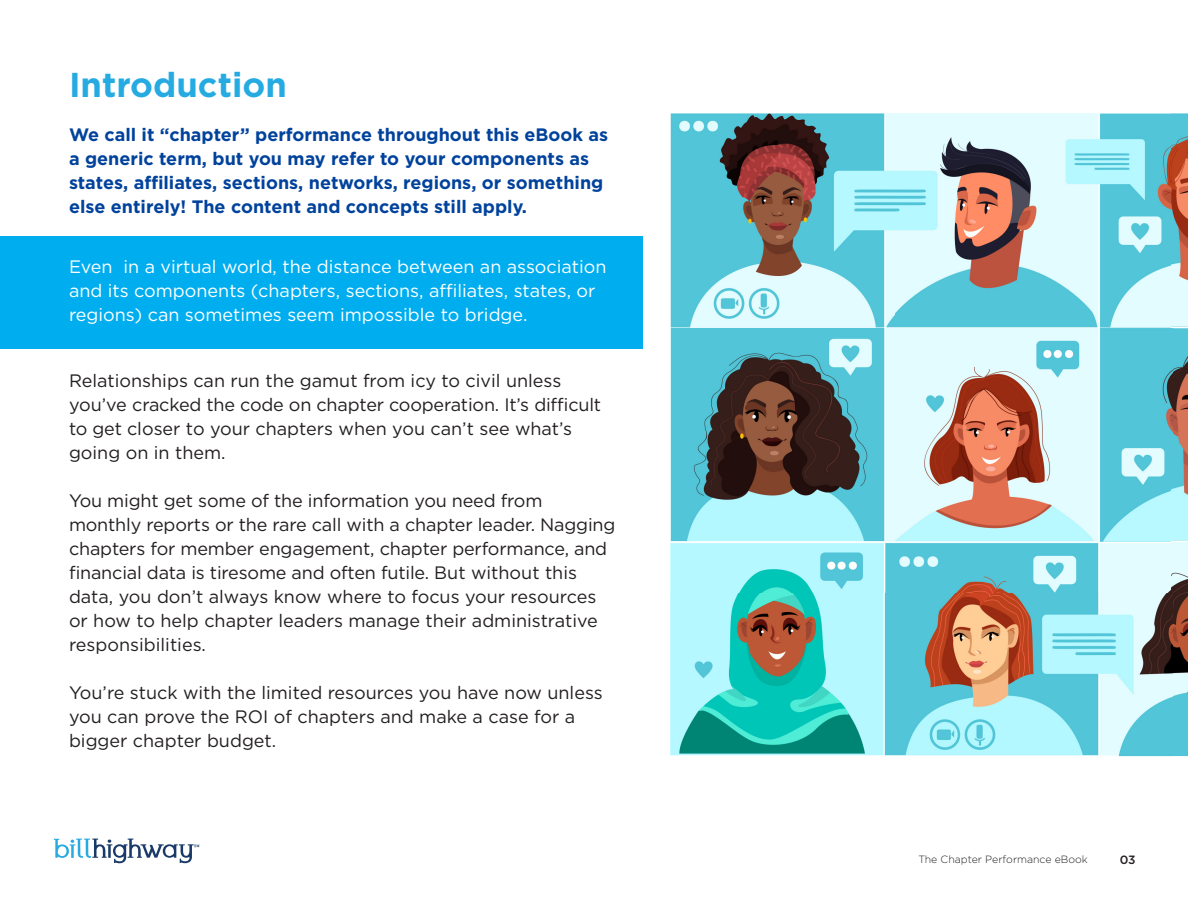
<style>
.page{position:relative;width:1188px;height:918px;background:#fff}
.page>*{position:absolute;margin:0;border:0;box-sizing:border-box;transform-origin:0 0}
.t1{font:700 34.5px "Gotham";color:#25abe2}
.t2{font:18px/24px "Gotham";letter-spacing:-.01em;color:#231f20}
.t3{font:700 18px/24px "Gotham";color:#00429c}
.t4{font:18px/24px "Gotham";color:#fff}
.t5{font:500 12px "Gotham";color:#231f20}
.t6{font:300 10.5px "Gotham";color:#231f20}
</style>
<div class="page">
<div style="left:0;top:236px;width:643px;height:112px;background:#00aeef"></div>
<img style="left:670px;top:113px;width:518px;height:644px">
<svg style="left:54px;top:839px;width:145px;height:24px"></svg>
<p class="t1" style="left:69px;top:62px;width:219px">Introduction</p>
<p class="t3" style="left:69px;top:122px;width:541px">We call it “chapter” performance throughout this eBook as a generic term, but you may refer to your components as states, affiliates, sections, networks, regions, or something else entirely! The content and concepts still apply.</p>
<p class="t4" style="left:69px;top:254px;width:539px">Even in a virtual world, the distance between an association and its components (chapters, sections, affiliates, states, or regions) can sometimes seem impossible to bridge.</p>
<p class="t2" style="left:69px;top:368px;width:534px">Relationships can run the gamut from icy to civil unless you’ve cracked the code on chapter cooperation. It’s difficult to get closer to your chapters when you can’t see what’s going on in them.</p>
<p class="t2" style="left:69px;top:488px;width:548px">You might get some of the information you need from monthly reports or the rare call with a chapter leader. Nagging chapters for member engagement, chapter performance, and financial data is tiresome and often futile. But without this data, you don’t always know where to focus your resources or how to help chapter leaders manage their administrative responsibilities.</p>
<p class="t2" style="left:69px;top:680px;width:535px">You’re stuck with the limited resources you have now unless you can prove the ROI of chapters and make a case for a bigger chapter budget.</p>
<p class="t6" style="left:918px;top:852px;width:171px">The Chapter Performance eBook</p>
<p class="t5" style="left:1120px;top:852px;width:17px">03</p>
</div>
